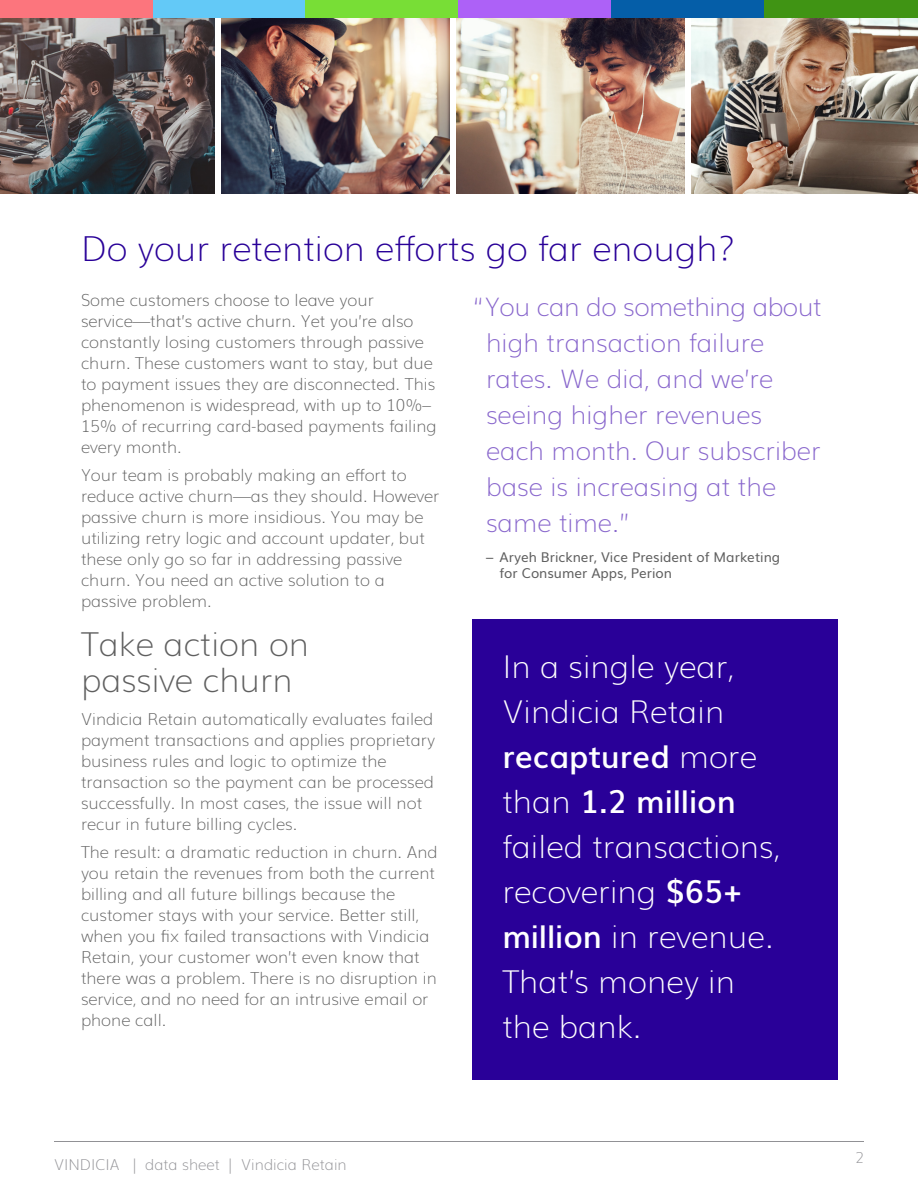
<style>
.page{position:relative;width:918px;height:1188px;background:#fff}
.page>*{position:absolute;margin:0;border:0;box-sizing:border-box;transform-origin:0 0}
.Spread_Subhead_1_Spa{font:200 34.5px "Muli";color:#290098}
.Spread_Subhead_1_Spa-2{font:200 33px/36px "Muli";color:#5f5f5f}
.Sidebar_Header{font:200 31.5px/45px "Muli";color:#fff}
.t1{font:200 25.5px/36px "Muli";color:#86c}
.Paragraph_General{font:200 16.5px/21px "Muli";color:#5f5f5f}
.Page_Number{font:200 15px "Muli";color:#919195}
.Quote_Author{font:13.5px/16.2px "Muli";color:#5f5f5f}
.s1{font-weight:600}
</style>
<div class="page">
<hr style="left:54px;top:1141px;width:810px;height:1px;background:#919195">
<img style="left:0;top:18px;width:215px;height:175px">
<img style="left:221px;top:18px;width:228px;height:175px">
<img style="left:456px;top:18px;width:228px;height:175px">
<img style="left:691px;top:18px;width:227px;height:175px">
<div style="left:472px;top:619px;width:366px;height:460px;background:#290098"></div>
<div style="left:0;top:0;width:153px;height:18px;background:#fc757d"></div>
<div style="left:153px;top:0;width:153px;height:18px;background:#63c9f7"></div>
<div style="left:306px;top:0;width:153px;height:18px;background:#78de36"></div>
<div style="left:459px;top:0;width:153px;height:18px;background:#ad61f7"></div>
<div style="left:612px;top:0;width:153px;height:18px;background:#055ea8"></div>
<div style="left:765px;top:0;width:153px;height:18px;background:#409414"></div>
<p class="Spread_Subhead_1_Spa" style="left:81px;top:222px;width:657px">Do your retention efforts go far enough?</p>
<p class="Paragraph_General" style="left:81px;top:288px;width:357px">Some customers choose to leave your service—that’s active churn. Yet you’re also constantly losing customers through passive churn. These customers want to stay, but due to payment issues they are disconnected. This phenomenon is widespread, with up to 10%– 15% of recurring card-based payments failing every month.</p>
<p class="Paragraph_General" style="left:81px;top:463px;width:360px">Your team is probably making an effort to reduce active churn—as they should. However passive churn is more insidious. You may be utilizing retry logic and account updater, but these only go so far in addressing passive churn. You need an active solution to a passive problem.</p>
<p class="Spread_Subhead_1_Spa-2" style="left:81px;top:624px;width:230px">Take action on passive churn</p>
<p class="Paragraph_General" style="left:81px;top:708px;width:355px">Vindicia Retain automatically evaluates failed payment transactions and applies proprietary business rules and logic to optimize the transaction so the payment can be processed successfully. In most cases, the issue will not recur in future billing cycles.</p>
<p class="Paragraph_General" style="left:81px;top:840px;width:358px">The result: a dramatic reduction in churn. And you retain the revenues from both the current billing and all future billings because the customer stays with your service. Better still, when you fix failed transactions with Vindicia Retain, your customer won’t even know that there was a problem. There is no disruption in service, and no need for an intrusive email or phone call.</p>
<p class="t1" style="left:486px;top:287px;width:337px;text-indent:-14px">“You can do something about high transaction failure rates. We did, and we’re seeing higher revenues each month. Our subscriber base is increasing at the same time.”</p>
<p class="Quote_Author" style="left:500px;top:548px;width:282px;text-indent:-14px">– Aryeh Brickner, Vice President of Marketing for Consumer Apps, Perion</p>
<p class="Sidebar_Header" style="left:502px;top:642px;width:279px">In a single year,<br>Vindicia Retain <span class="s1">recaptured</span> more than <span class="s1">1.2 million </span>failed transactions, recovering <span class="s1">$65+ million</span> in revenue.<br>That’s money in the bank.</p>
<p class="Page_Number" style="left:54px;top:1153px;width:294px">VINDICIA | data sheet | Vindicia Retain</p>
<p class="Page_Number" style="left:855px;top:1146px;width:10px">2</p>
</div>
